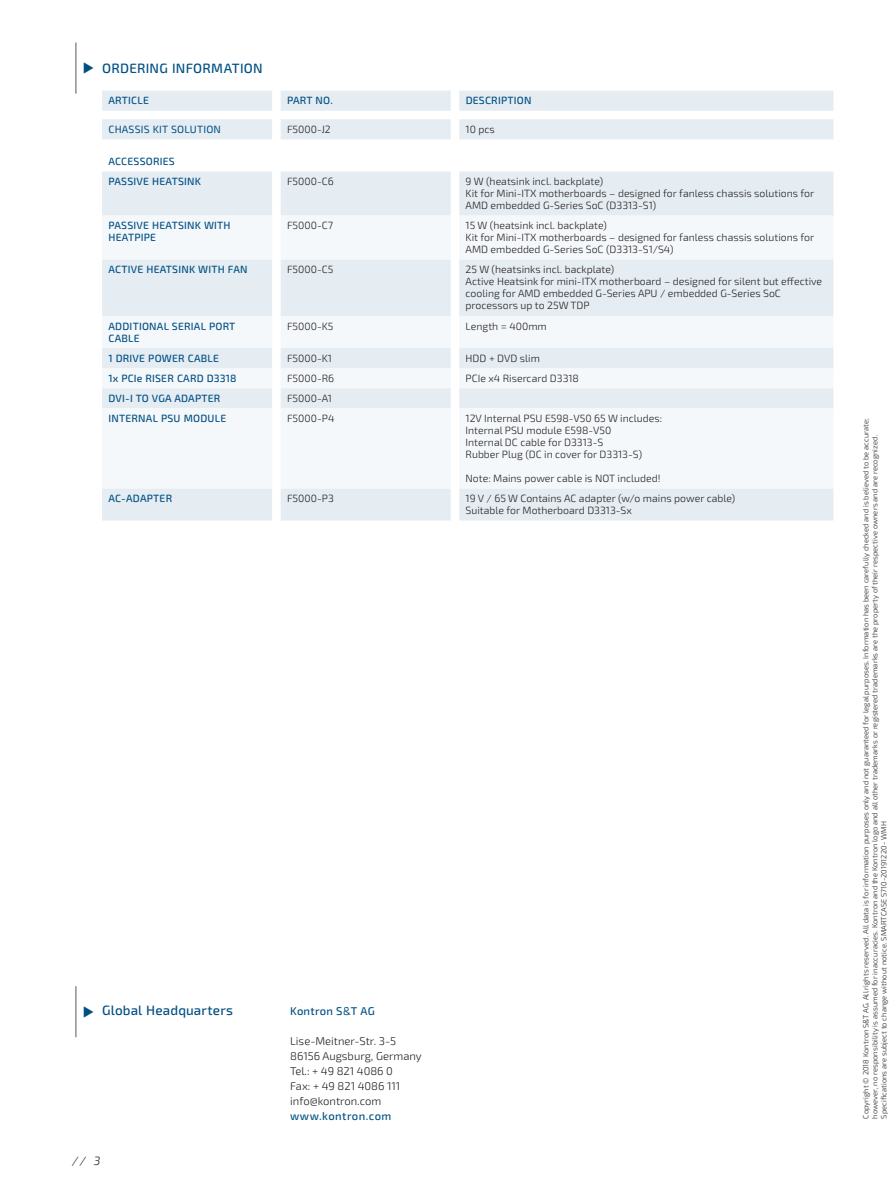
<style>
.page{position:relative;width:893px;height:1191px;background:#fff}
.page>*{position:absolute;margin:0;border:0;box-sizing:border-box;transform-origin:0 0}
.Product_name_9_12pt{font:500 13.5px "Sn T";letter-spacing:.015em;color:#004f83}
.t1{font:italic 300 12px "Sn T";color:#231f20}
.t2{font:300 11.25px/15px "Sn T";color:#231f20}
.t3{font:500 11.25px "Sn T";letter-spacing:.03em;color:#004f83}
._7_8pt_light_left_al{font:300 10.5px/12px "Sn T";color:#231f20}
._7_8pt_med_upper_cas{font:500 10.5px/12px "Sn T";letter-spacing:.02em;color:#004f83}
._7_8pt_med_upper_cas-2{font:10.5px "Sn T";letter-spacing:.02em;color:#004f83}
.Imprint_5_6pt_light{font:300 7.5px "Sn T";letter-spacing:.01em;color:#231f20}
.s1{font-weight:400}
</style>
<div class="page">
<hr style="left:76px;top:986px;width:1px;height:51px;background:#57585a">
<hr style="left:76px;top:43px;width:1px;height:51px;background:#57585a">
<svg style="left:102px;top:91px;width:731px;height:429px;fill:#e5edf3"></svg>
<svg style="left:102px;top:216px;width:731px;height:272px;fill:#f5f8fa"></svg>
<svg style="left:102px;top:260px;width:731px;height:108px;fill:#e5edf3"></svg>
<p class="Product_name_9_12pt" style="left:102px;top:60px;width:162px">ORDERING INFORMATION</p>
<p class="_7_8pt_med_upper_cas" style="left:108px;top:95px;width:42px">ARTICLE</p>
<p class="_7_8pt_med_upper_cas" style="left:287px;top:95px;width:47px">PART NO.</p>
<p class="_7_8pt_med_upper_cas" style="left:466px;top:95px;width:67px">DESCRIPTION</p>
<p class="_7_8pt_med_upper_cas-2" style="left:108px;top:123px;width:114px">CHASSIS KIT SOLUTION</p>
<p class="_7_8pt_light_left_al" style="left:287px;top:123px;width:45px">F5000-J2</p>
<p class="_7_8pt_light_left_al" style="left:466px;top:123px;width:31px">10 pcs</p>
<p class="_7_8pt_med_upper_cas" style="left:108px;top:156px;width:68px">ACCESSORIES</p>
<p class="_7_8pt_med_upper_cas" style="left:108px;top:176px;width:94px">PASSIVE HEATSINK</p>
<p class="_7_8pt_light_left_al" style="left:287px;top:176px;width:48px">F5000-C6</p>
<p class="_7_8pt_light_left_al" style="left:466px;top:176px;width:139px">9 W (heatsink incl. backplate)</p>
<p class="_7_8pt_light_left_al" style="left:466px;top:188px;width:350px">Kit for Mini-ITX motherboards – designed for fanless chassis solutions for<br>AMD embedded G-Series SoC (D3313-S1)</p>
<p class="_7_8pt_med_upper_cas" style="left:108px;top:220px;width:124px">PASSIVE HEATSINK WITH<br>HEATPIPE</p>
<p class="_7_8pt_light_left_al" style="left:287px;top:220px;width:48px">F5000-C7</p>
<p class="_7_8pt_light_left_al" style="left:466px;top:220px;width:143px">15 W (heatsink incl. backplate)</p>
<p class="_7_8pt_light_left_al" style="left:466px;top:232px;width:350px">Kit for Mini-ITX motherboards – designed for fanless chassis solutions for<br>AMD embedded G-Series SoC (D3313-S1/S4)</p>
<p class="_7_8pt_med_upper_cas" style="left:108px;top:264px;width:141px">ACTIVE HEATSINK WITH FAN</p>
<p class="_7_8pt_light_left_al" style="left:287px;top:264px;width:48px">F5000-C5</p>
<p class="_7_8pt_light_left_al" style="left:466px;top:264px;width:150px">25 W (heatsinks incl. backplate)</p>
<p class="_7_8pt_light_left_al" style="left:466px;top:276px;width:358px">Active Heatsink for mini-ITX motherboard – designed for silent but effective cooling for AMD embedded G-Series APU / embedded G-Series SoC processors up to 25W TDP</p>
<p class="_7_8pt_med_upper_cas" style="left:108px;top:320px;width:128px">ADDITIONAL SERIAL PORT<br>CABLE</p>
<p class="_7_8pt_light_left_al" style="left:287px;top:320px;width:48px">F5000-K5</p>
<p class="_7_8pt_light_left_al" style="left:466px;top:320px;width:83px">Length = 400mm</p>
<p class="_7_8pt_med_upper_cas" style="left:108px;top:352px;width:112px">1 DRIVE POWER CABLE</p>
<p class="_7_8pt_light_left_al" style="left:287px;top:352px;width:47px">F5000-K1</p>
<p class="_7_8pt_light_left_al" style="left:466px;top:352px;width:76px">HDD + DVD slim</p>
<p class="_7_8pt_med_upper_cas" style="left:108px;top:372px;width:130px">1x PCIe RISER CARD D3318</p>
<p class="_7_8pt_light_left_al" style="left:287px;top:372px;width:49px">F5000-R6</p>
<p class="_7_8pt_light_left_al" style="left:466px;top:372px;width:115px">PCIe x4 Risercard D3318</p>
<p class="_7_8pt_med_upper_cas" style="left:108px;top:392px;width:113px">DVI-I TO VGA ADAPTER</p>
<p class="_7_8pt_light_left_al" style="left:287px;top:392px;width:47px">F5000-A1</p>
<p class="_7_8pt_med_upper_cas" style="left:108px;top:412px;width:119px">INTERNAL PSU MODULE</p>
<p class="_7_8pt_light_left_al" style="left:287px;top:412px;width:49px">F5000-P4</p>
<p class="_7_8pt_light_left_al" style="left:466px;top:412px;width:198px">12V Internal PSU E598-V50 65 W includes:</p>
<p class="_7_8pt_light_left_al" style="left:466px;top:424px;width:147px">Internal PSU module E598-V50</p>
<p class="_7_8pt_light_left_al" style="left:466px;top:436px;width:139px">Internal DC cable for D3313-S</p>
<p class="_7_8pt_light_left_al" style="left:466px;top:448px;width:178px">Rubber Plug (DC in cover for D3313-S)</p>
<p class="_7_8pt_light_left_al" style="left:466px;top:472px;width:196px">Note: Mains power cable is NOT included!</p>
<p class="_7_8pt_med_upper_cas" style="left:108px;top:493px;width:65px">AC-ADAPTER</p>
<p class="_7_8pt_light_left_al" style="left:287px;top:493px;width:48px">F5000-P3</p>
<p class="_7_8pt_light_left_al" style="left:466px;top:493px;width:271px">19 V / 65 W Contains AC adapter (w/o mains power cable)</p>
<p class="_7_8pt_light_left_al" style="left:466px;top:505px;width:168px">Suitable for Motherboard D3313-Sx</p>
<p class="Product_name_9_12pt" style="left:102px;top:1002px;width:132px">Global Headquarters</p>
<p class="t1" style="left:72px;top:1153px;width:29px">// 3</p>
<p class="t3" style="left:290px;top:1004px;width:86px">Kontron S<span class="s1">&amp;</span>T AG</p>
<p class="t2" style="left:290px;top:1033px;width:133px">Lise-Meitner-Str. 3-5<br>86156 Augsburg, Germany<br>Tel.: + 49 821 4086 0<br>Fax: + 49 821 4086 111 info@kontron.com</p>
<p class="t3" style="left:290px;top:1109px;width:103px">www.kontron.com</p>
<p class="Imprint_5_6pt_light" style="left:862px;top:1118px;width:702px;rotate:-90deg">Copyright © 2018 Kontron S&amp;T AG. All rights reserved. All data is for information purposes only and not guaranteed for legal purposes. Information has been carefully checked and is believed to be accurate;</p>
<p class="Imprint_5_6pt_light" style="left:871px;top:1118px;width:685px;rotate:-90deg">however, no responsibility is assumed for inaccuracies. Kontron and the Kontron logo and all other trademarks or registered trademarks are the property of their respective owners and are recognized.</p>
<p class="Imprint_5_6pt_light" style="left:880px;top:1118px;width:299px;rotate:-90deg">Specifications are subject to change without notice. SMARTCASE S710-20191220-WMH</p>
</div>
